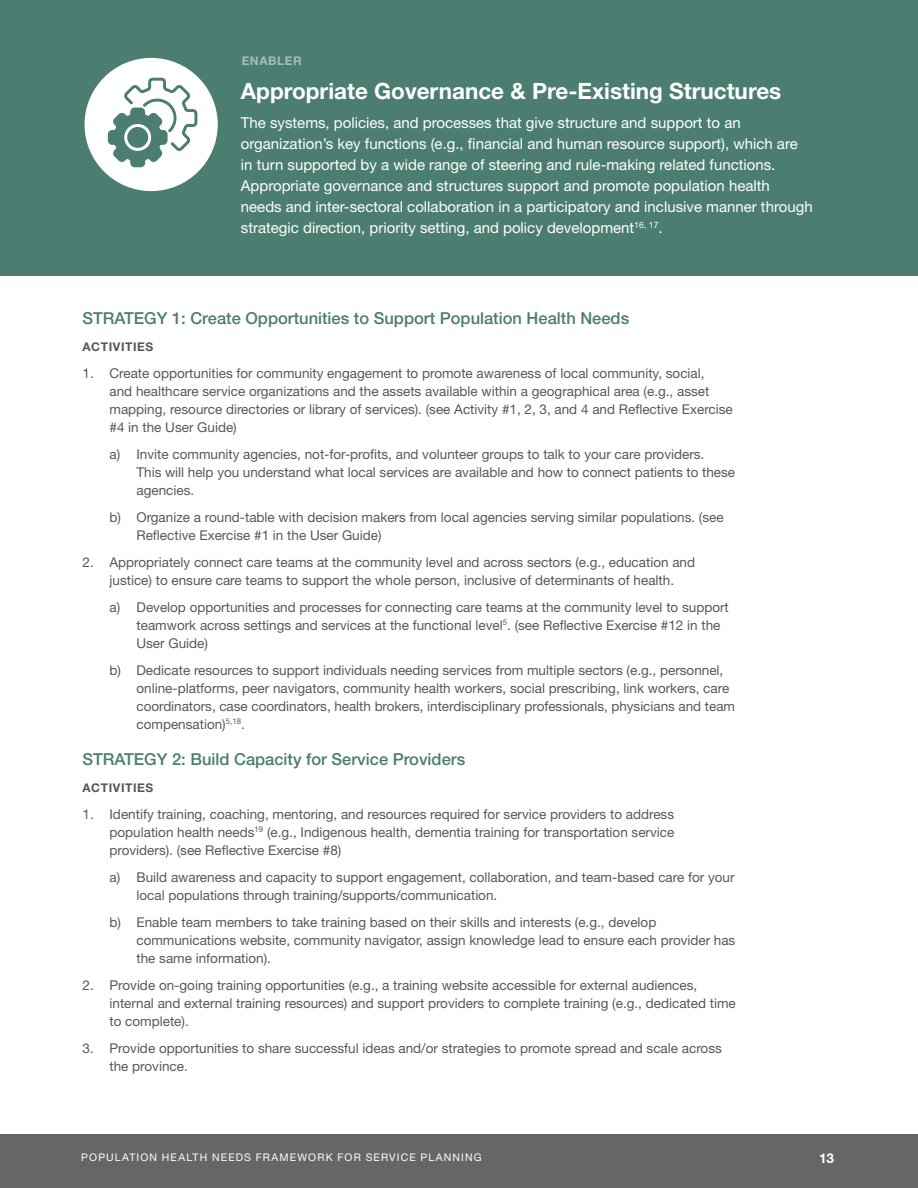
<style>
.page{position:relative;width:918px;height:1188px;background:#fff}
.page>*{position:absolute;margin:0;border:0;box-sizing:border-box;transform-origin:0 0}
.t1{font:700 22.5px "Helvetica Neue LT Std";color:#fff}
.t2{font:500 16.5px "Helvetica Neue LT Std";color:#4b7d70}
.t3{font:15px/21px "Helvetica Neue LT Std";color:#fff}
.t4{font:13.5px/18px "Helvetica Neue LT Std";color:#57585a}
.t5{font:700 13.5px "Helvetica Neue LT Std";color:#fff}
.t6{font:700 12px "Helvetica Neue LT Std";letter-spacing:.05em;color:#57585a}
.t7{font:700 12px "Helvetica Neue LT Std";letter-spacing:.05em;color:#fff}
.t8{font:10.5px "Helvetica Neue LT Std";letter-spacing:.105em;color:#fff}
</style>
<div class="page">
<div style="left:0;top:1134px;width:918px;height:54px;background:#666"></div>
<div style="left:0;top:0;width:918px;height:275px;background:#4b7d70"></div>
<div style="left:85px;top:58px;width:133px;height:133px;background:#fff;border-radius:50%"></div>
<svg style="left:108px;top:78px;width:89px;height:89px"></svg>
<p class="t7" style="left:242px;top:54px;width:62px">ENABLER</p>
<h1 class="t1" style="left:241px;top:77px;width:542px">Appropriate Governance &amp; Pre-Existing Structures</h1>
<p class="t3" style="left:241px;top:112px;width:573px">The systems, policies, and processes that give structure and support to an organization’s key functions (e.g., financial and human resource support), which are in turn supported by a wide range of steering and rule-making related functions.<br>Appropriate governance and structures support and promote population health needs and inter-sectoral collaboration in a participatory and inclusive manner through strategic direction, priority setting, and policy development<sup>16,</sup> <sup>17</sup>.</p>
<p class="t2" style="left:82px;top:308px;width:548px">STRATEGY 1: Create Opportunities to Support Population Health Needs</p>
<p class="t6" style="left:82px;top:339px;width:72px">ACTIVITIES</p>
<p class="t4" style="left:110px;top:364px;width:625px;text-indent:-27px">1. Create opportunities for community engagement to promote awareness of local community, social,<br>and healthcare service organizations and the assets available within a geographical area (e.g., asset mapping, resource directories or library of services). (see Activity #1, 2, 3, and 4 and Reflective Exercise #4 in the User Guide)</p>
<p class="t4" style="left:136px;top:445px;width:600px;text-indent:-27px">a) Invite community agencies, not-for-profits, and volunteer groups to talk to your care providers.<br>This will help you understand what local services are available and how to connect patients to these agencies.</p>
<p class="t4" style="left:136px;top:508px;width:589px;text-indent:-27px">b) Organize a round-table with decision makers from local agencies serving similar populations. (see<br>Reflective Exercise #1 in the User Guide)</p>
<p class="t4" style="left:82px;top:553px;width:614px;text-align:center">2. Appropriately connect care teams at the community level and across sectors (e.g., education and justice) to ensure care teams to support the whole person, inclusive of determinants of health.</p>
<p class="t4" style="left:136px;top:598px;width:594px;text-indent:-27px">a) Develop opportunities and processes for connecting care teams at the community level to support teamwork across settings and services at the functional level<sup>5</sup>. (see Reflective Exercise #12 in the<br>User Guide)</p>
<p class="t4" style="left:136px;top:661px;width:600px;text-indent:-27px">b) Dedicate resources to support individuals needing services from multiple sectors (e.g., personnel, online-platforms, peer navigators, community health workers, social prescribing, link workers, care coordinators, case coordinators, health brokers, interdisciplinary professionals, physicians and team compensation)<sup>5,18</sup>.</p>
<p class="t2" style="left:82px;top:749px;width:384px">STRATEGY 2: Build Capacity for Service Providers</p>
<p class="t6" style="left:82px;top:780px;width:72px">ACTIVITIES</p>
<p class="t4" style="left:110px;top:805px;width:566px;text-align:justify;text-indent:-27px">1. Identify training, coaching, mentoring, and resources required for service providers to address population health needs<sup>19</sup> (e.g., Indigenous health, dementia training for transportation service providers). (see Reflective Exercise #8)</p>
<p class="t4" style="left:137px;top:868px;width:600px;text-indent:-27px">a) Build awareness and capacity to support engagement, collaboration, and team-based care for your local populations through training/supports/communication.</p>
<p class="t4" style="left:137px;top:913px;width:600px;text-indent:-27px">b) Enable team members to take training based on their skills and interests (e.g., develop communications website, community navigator, assign knowledge lead to ensure each provider has the same information).</p>
<p class="t4" style="left:110px;top:976px;width:628px;text-indent:-27px">2. Provide on-going training opportunities (e.g., a training website accessible for external audiences, internal and external training resources) and support providers to complete training (e.g., dedicated time to complete).</p>
<p class="t4" style="left:110px;top:1039px;width:614px;text-indent:-27px">3. Provide opportunities to share successful ideas and/or strategies to promote spread and scale across the province.</p>
<p class="t8" style="left:81px;top:1151px;width:402px">POPULATION HEALTH NEEDS FRAMEWORK FOR SERVICE PLANNING</p>
<p class="t5" style="left:819px;top:1150px;width:17px">13</p>
</div>
